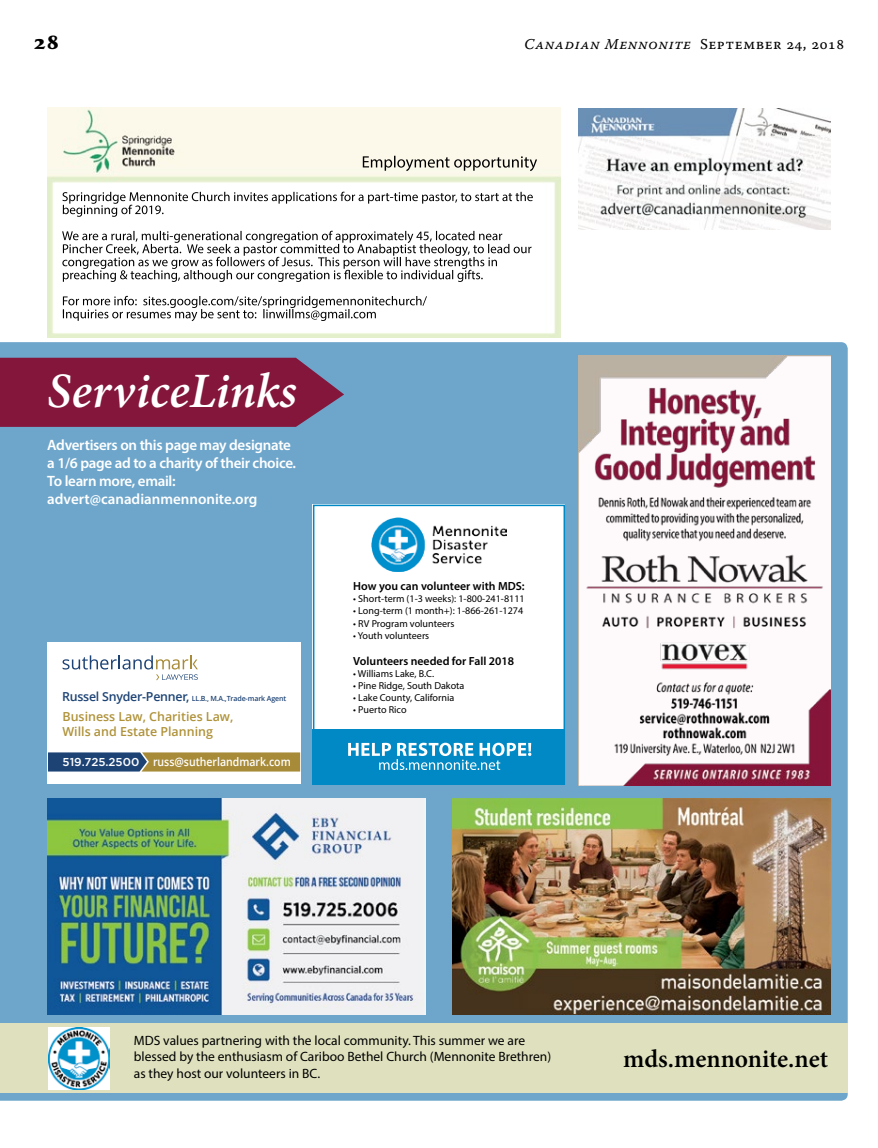
<style>
.page{position:relative;width:878px;height:1148px;background:#fff}
.page>*{position:absolute;margin:0;border:0;box-sizing:border-box;transform-origin:0 0}
.t1{font:italic 600 49.5px "Minion Pro";color:#fff}
.t2{font:600 25.5px "Minion Pro";color:#000}
.t3{font:700 21px "Sava Pro";color:#000}
.t4{font:600 15px/18px "Myriad Pro";letter-spacing:-.02em;color:#fff}
.t5{font:15px "Warnock Pro It Capt";letter-spacing:.035em;color:#000}
.t6{font:13.5px/16.5px "Myriad Pro";color:#000}
.t7{font:600 12.45px/15px "Open Sans";color:#af9239}
.t8{font:600 11.85px "Myriad Pro";color:#000}
.t9{font:600 11.7px "Open Sans";color:#fff;scale:.9 1}
.t10{font:10.05px "Myriad Pro";color:#000}
.t11{font:600 7.05px "Open Sans";letter-spacing:-.02em;color:#1d4375}
.s1{font-family:"Warnock Pro Capt"}
.s2{font-size:12.45px}
.s3{font-family:"Gotham";font-weight:500;font-size:11.4px}
</style>
<div class="page">
<div style="left:0;top:342px;width:847px;height:758px;background:#6ea6cb"></div>
<svg style="left:0;top:358px;width:344px;height:69px;background:#822046"></svg>
<div style="left:0;top:1023px;width:847px;height:69px;background:#dfe1be"></div>
<div style="left:313px;top:504px;width:252px;height:280px;background:#fff"></div>
<div style="left:313px;top:504px;width:252px;height:280px;border:2px solid #0089c4"></div>
<img style="left:372px;top:517px;width:135px;height:54px">
<div style="left:313px;top:729px;width:252px;height:55px;background:#0089c4"></div>
<svg style="left:348px;top:742px;width:183px;height:28px"></svg>
<div style="left:47px;top:642px;width:254px;height:141px;background:#fff"></div>
<svg style="left:63px;top:655px;width:135px;height:25px"></svg>
<svg style="left:48px;top:752px;width:252px;height:19px;background:#767354"></svg>
<img style="left:578px;top:356px;width:252px;height:429px">
<img style="left:47px;top:798px;width:378px;height:216px">
<img style="left:452px;top:798px;width:378px;height:216px">
<img style="left:47px;top:108px;width:513px;height:230px">
<img style="left:578px;top:108px;width:252px;height:122px">
<img style="left:48px;top:1028px;width:61px;height:61px">
<h3 class="t3" style="left:34px;top:28px;width:27px">28</h3>
<h3 class="t5" style="left:524px;top:35px;width:321px">Canadian Mennonite <span class="s1">September 24, 2018</span></h3>
<h1 class="t1" style="left:47px;top:356px;width:251px">ServiceLinks</h1>
<h3 class="t4" style="left:47px;top:435px;width:250px">Advertisers on this page may designate a 1/6 page ad to a charity of their choice.<br>To learn more, email: advert@canadianmennonite.org</h3>
<p class="t11" style="left:62px;top:694px;width:225px"><span class="s2">Russel Snyder-Penner,</span> LL.B., M.A.,Trade-mark Agent</p>
<p class="t7" style="left:62px;top:709px;width:172px">Business Law, Charities Law,<br>Wills and Estate Planning</p>
<p class="t9" style="left:63px;top:753px;width:255px"><span class="s3">519.725.2500</span> russ@sutherlandmark.com</p>
<p class="t8" style="left:353px;top:578px;width:173px">How you can volunteer with MDS:</p>
<p class="t10" style="left:353px;top:593px;width:173px">• Short-term (1-3 weeks): 1-800-241-8111</p>
<p class="t10" style="left:353px;top:605px;width:171px">• Long-term (1 month+): 1-866-261-1274</p>
<p class="t10" style="left:353px;top:617px;width:103px">• RV Program volunteers</p>
<p class="t10" style="left:353px;top:629px;width:77px">• Youth volunteers</p>
<p class="t8" style="left:353px;top:653px;width:162px">Volunteers needed for Fall 2018</p>
<p class="t10" style="left:353px;top:667px;width:82px">• Williams Lake, B.C.</p>
<p class="t10" style="left:353px;top:679px;width:113px">• Pine Ridge, South Dakota</p>
<p class="t10" style="left:353px;top:691px;width:102px">• Lake County, California</p>
<p class="t10" style="left:353px;top:704px;width:55px">• Puerto Rico</p>
<h3 class="t6" style="left:134px;top:1031px;width:419px">MDS values partnering with the local community. This summer we are blessed by the enthusiasm of Cariboo Bethel Church (Mennonite Brethren) as they host our volunteers in BC.</h3>
<h2 class="t2" style="left:623px;top:1041px;width:206px">mds.mennonite.net</h2>
</div>
